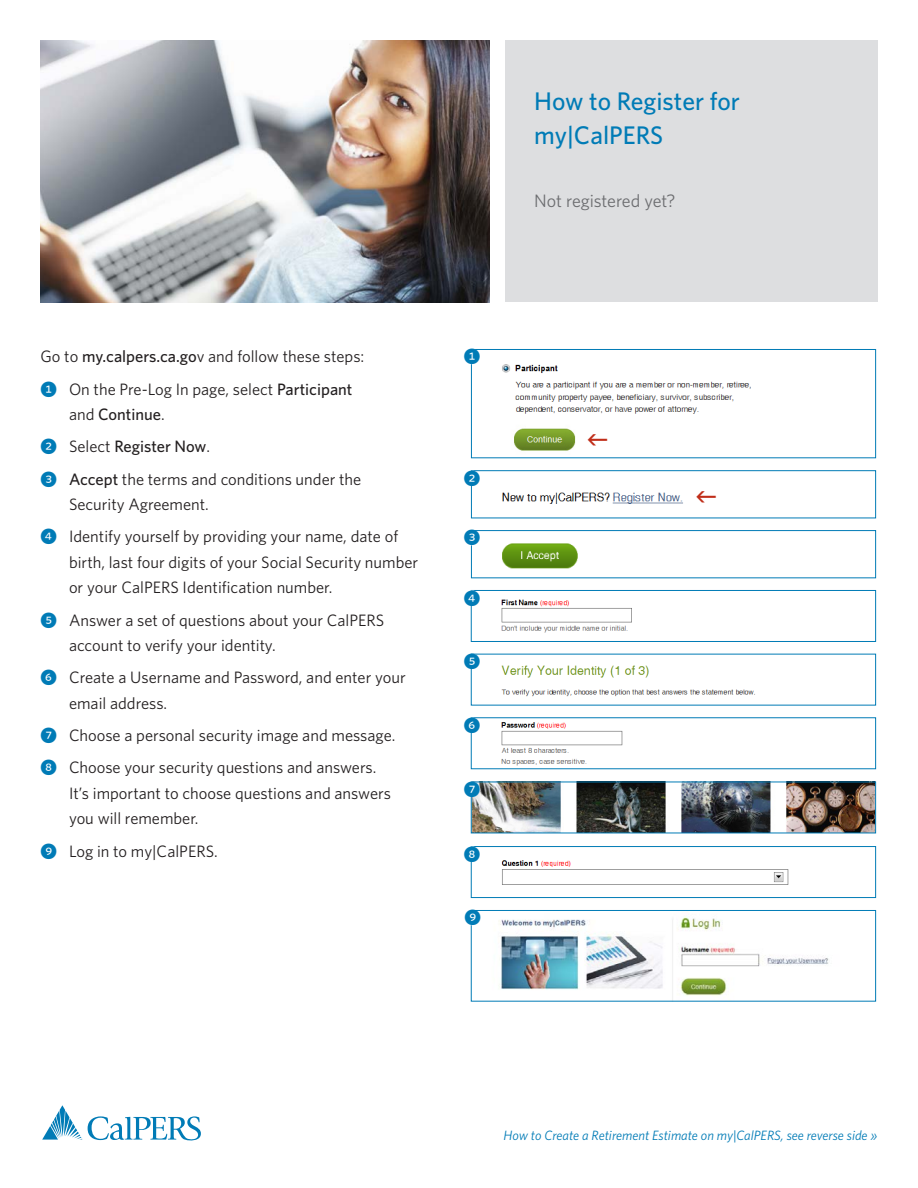
<style>
.page{position:relative;width:918px;height:1188px;background:#fff}
.page>*{position:absolute;margin:0;border:0;box-sizing:border-box;transform-origin:0 0}
.t1{font:500 25.5px/34.5px "Whitney";color:#007bb6}
.t2{font:18px "Whitney";letter-spacing:-.01em;color:#6c6d70}
.NEW_BODY{font:16.5px/25.5px "Whitney";color:#231f20}
.NEW_BODY-2{font:500 16.5px "Whitney";color:#231f20}
.t3{font:16.5px "Whitney Index Black Rd Md";color:#007bb6}
.signoff_text{font:italic 13.5px "Whitney";color:#007bb6}
.s1{font-weight:500}
.s2{font-family:"Whitney Index Black Rd Md";color:#007bb6}
.s3{font-family:"Whitney Index Black Rd Md";font-weight:400;color:#007bb6}
.s4{font-weight:400}
</style>
<div class="page">
<div style="left:505px;top:40px;width:373px;height:262px;background:#dddee0"></div>
<img style="left:40px;top:40px;width:449px;height:262px">
<img style="left:501px;top:665px;width:254px;height:32px">
<div style="left:471px;top:349px;width:405px;height:109px;border:1px solid #007bb6"></div>
<img style="left:514px;top:428px;width:62px;height:23px">
<img style="left:502px;top:492px;width:181px;height:12px">
<img style="left:502px;top:543px;width:76px;height:26px">
<img style="left:502px;top:364px;width:249px;height:50px">
<div style="left:471px;top:470px;width:405px;height:48px;border:1px solid #007bb6"></div>
<div style="left:465px;top:349px;width:15px;height:15px;background:#fff;border-radius:50%"></div>
<div style="left:465px;top:471px;width:15px;height:15px;background:#fff;border-radius:50%"></div>
<div style="left:471px;top:530px;width:405px;height:48px;border:1px solid #007bb6"></div>
<img style="left:501px;top:599px;width:131px;height:34px">
<div style="left:471px;top:590px;width:405px;height:52px;border:1px solid #007bb6"></div>
<img style="left:501px;top:722px;width:122px;height:44px">
<img style="left:473px;top:784px;width:401px;height:47px">
<img style="left:502px;top:860px;width:287px;height:25px">
<div style="left:471px;top:846px;width:405px;height:52px;border:1px solid #007bb6"></div>
<img style="left:499px;top:916px;width:330px;height:84px">
<div style="left:471px;top:910px;width:405px;height:92px;border:1px solid #007bb6"></div>
<div style="left:465px;top:530px;width:15px;height:15px;background:#fff;border-radius:50%"></div>
<div style="left:465px;top:590px;width:15px;height:16px;background:#fff;border-radius:50%"></div>
<div style="left:465px;top:782px;width:15px;height:15px;background:#fff;border-radius:50%"></div>
<div style="left:465px;top:846px;width:15px;height:16px;background:#fff;border-radius:50%"></div>
<div style="left:465px;top:910px;width:15px;height:15px;background:#fff;border-radius:50%"></div>
<svg style="left:88px;top:1116px;width:113px;height:25px"></svg>
<svg style="left:42px;top:1105px;width:40px;height:35px"></svg>
<p class="NEW_BODY" style="left:40px;top:343px;width:325px">Go to <span class="s1">my.calpers.ca.go</span>v and follow these steps:</p>
<p class="NEW_BODY" style="left:69px;top:376px;width:285px;text-indent:-28px"><span class="s2">1</span> On the Pre-Log In page, select <span class="s1">Participant </span>and <span class="s1">Continue</span>.</p>
<p class="NEW_BODY-2" style="left:40px;top:436px;width:171px"><span class="s3">2</span> <span class="s4">Select</span> Register Now<span class="s4">.</span></p>
<p class="NEW_BODY" style="left:69px;top:466px;width:294px;text-indent:-28px"><span class="s2">3</span> <span class="s1">Accept</span> the terms and conditions under the<br>Security Agreement.</p>
<p class="NEW_BODY" style="left:69px;top:523px;width:351px;text-indent:-28px"><span class="s2">4</span> Identify yourself by providing your name, date of birth, last four digits of your Social Security number or your CalPERS Identification number.</p>
<p class="NEW_BODY" style="left:69px;top:607px;width:317px;text-indent:-28px"><span class="s2">5</span> Answer a set of questions about your CalPERS account to verify your identity.</p>
<p class="NEW_BODY" style="left:69px;top:664px;width:338px;text-indent:-28px"><span class="s2">6</span> Create a Username and Password, and enter your email address.</p>
<p class="NEW_BODY" style="left:40px;top:722px;width:356px"><span class="s2">7</span> Choose a personal security image and message.</p>
<p class="NEW_BODY" style="left:69px;top:754px;width:323px;text-indent:-28px"><span class="s2">8</span> Choose your security questions and answers.<br>It’s important to choose questions and answers you will remember.</p>
<p class="NEW_BODY" style="left:40px;top:838px;width:179px"><span class="s2">9</span> Log in to my|CalPERS.</p>
<p class="t3" style="left:464px;top:349px;width:18px">1</p>
<p class="t3" style="left:464px;top:470px;width:18px">2</p>
<p class="t3" style="left:464px;top:530px;width:18px">3</p>
<p class="t3" style="left:464px;top:590px;width:18px">4</p>
<p class="t3" style="left:464px;top:654px;width:18px">5</p>
<p class="t3" style="left:464px;top:717px;width:18px">6</p>
<p class="t3" style="left:464px;top:782px;width:18px">7</p>
<p class="t3" style="left:464px;top:846px;width:18px">8</p>
<p class="t3" style="left:465px;top:909px;width:18px">9</p>
<p class="t1" style="left:534px;top:83px;width:207px">How to Register for my|CalPERS</p>
<p class="t2" style="left:534px;top:189px;width:143px">Not registered yet?</p>
<p class="signoff_text" style="left:504px;top:1126px;width:375px">How to Create a Retirement Estimate on my|CalPERS, see reverse side »</p>
</div>
